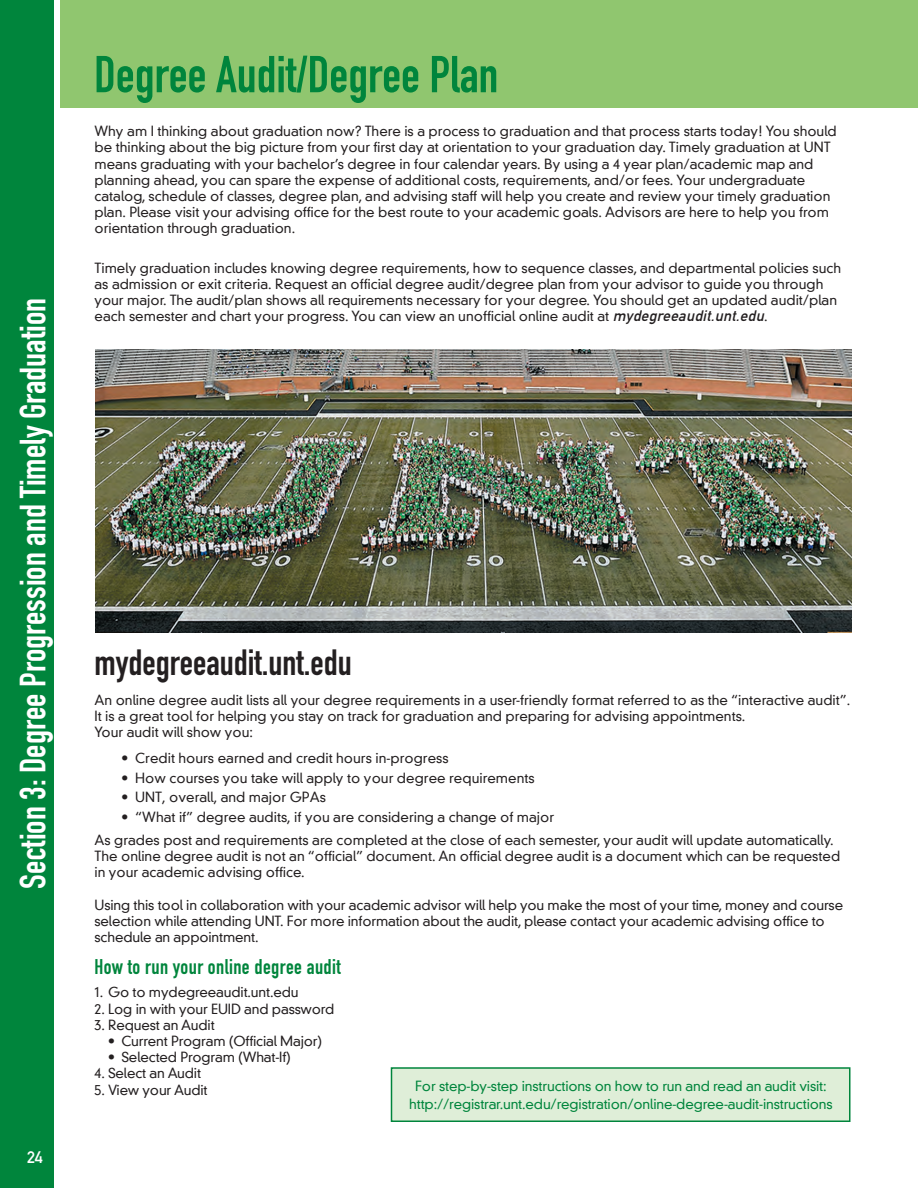
<style>
.page{position:relative;width:918px;height:1188px;background:#fff}
.page>*{position:absolute;margin:0;border:0;box-sizing:border-box;transform-origin:0 0}
.t1{font:51px "DIN Engschrift";color:#00853c}
.t2{font:36px "DIN Engschrift";color:#fff}
.t3{font:36px "DIN Engschrift";color:#231f20}
.t4{font:21px "DIN Engschrift";letter-spacing:.02em;color:#00853c}
.t5{font:16.5px "DIN Mittelschrift";color:#fff}
.t6{font:300 13.5px/16.2px "DIN Neuzeit Grotesk Std";color:#231f20}
.t7{font:300 13.5px/18px "DIN Neuzeit Grotesk Std";letter-spacing:-.01em;color:#00853c;text-align:center}
.s1{font-family:"DIN Mittelschrift Std";font-weight:400;font-style:italic;font-size:15px}
</style>
<div class="page">
<div style="left:61px;top:0;width:857px;height:108px;background:#90c66f"></div>
<div style="left:0;top:0;width:54px;height:1188px;background:#00853c"></div>
<div style="left:391px;top:1067px;width:459px;height:55px;background:#dfeed8;border:2px solid #00853c"></div>
<img style="left:95px;top:350px;width:757px;height:282px">
<h2 class="t2" style="left:12px;top:889px;width:593px;rotate:-90deg">Section 3: Degree Progression and Timely Graduation</h2>
<p class="t5" style="left:27px;top:1147px;width:17px">24</p>
<h1 class="t1" style="left:94px;top:44px;width:406px">Degree Audit/Degree Plan</h1>
<p class="t6" style="left:94px;top:123px;width:744px">Why am I thinking about graduation now? There is a process to graduation and that process starts today! You should be thinking about the big picture from your first day at orientation to your graduation day. Timely graduation at UNT means graduating with your bachelor’s degree in four calendar years. By using a 4 year plan/academic map and planning ahead, you can spare the expense of additional costs, requirements, and/or fees. Your undergraduate catalog, schedule of classes, degree plan, and advising staff will help you create and review your timely graduation plan. Please visit your advising office for the best route to your academic goals. Advisors are here to help you from orientation through graduation.</p>
<p class="t6" style="left:94px;top:260px;width:748px">Timely graduation includes knowing degree requirements, how to sequence classes, and departmental policies such as admission or exit criteria. Request an official degree audit/degree plan from your advisor to guide you through your major. The audit/plan shows all requirements necessary for your degree. You should get an updated audit/plan each semester and chart your progress. You can view an unofficial online audit at <span class="s1">mydegreeaudit.unt.edu</span>.</p>
<h2 class="t3" style="left:94px;top:641px;width:259px">mydegreeaudit.unt.edu</h2>
<p class="t6" style="left:94px;top:692px;width:757px">An online degree audit lists all your degree requirements in a user-friendly format referred to as the “interactive audit”.<br>It is a great tool for helping you stay on track for graduation and preparing for advising appointments.<br>Your audit will show you:</p>
<p class="t6" style="left:122px;top:750px;width:329px">• Credit hours earned and credit hours in-progress</p>
<p class="t6" style="left:122px;top:770px;width:415px">• How courses you take will apply to your degree requirements</p>
<p class="t6" style="left:122px;top:789px;width:206px">• UNT, overall, and major GPAs</p>
<p class="t6" style="left:94px;top:805px;width:741px;line-height:23px;text-indent:27px">• “What if” degree audits, if you are considering a change of major<br>As grades post and requirements are completed at the close of each semester, your audit will update automatically.</p>
<p class="t6" style="left:94px;top:848px;width:747px">The online degree audit is not an “official” document. An official degree audit is a document which can be requested in your academic advising office.</p>
<p class="t6" style="left:94px;top:897px;width:750px">Using this tool in collaboration with your academic advisor will help you make the most of your time, money and course selection while attending UNT. For more information about the audit, please contact your academic advising office to schedule an appointment.</p>
<h3 class="t4" style="left:94px;top:955px;width:248px">How to run your online degree audit</h3>
<p class="t6" style="left:94px;top:984px;width:206px">1. Go to mydegreeaudit.unt.edu</p>
<p class="t6" style="left:94px;top:1001px;width:241px">2. Log in with your EUID and password</p>
<p class="t6" style="left:94px;top:1017px;width:122px">3. Request an Audit</p>
<p class="t6" style="left:108px;top:1033px;width:216px">• Current Program (Official Major)</p>
<p class="t6" style="left:108px;top:1049px;width:185px">• Selected Program (What-If)</p>
<p class="t6" style="left:94px;top:1065px;width:108px">4. Select an Audit</p>
<p class="t6" style="left:94px;top:1082px;width:115px">5. View your Audit</p>
<p class="t7" style="left:409px;top:1077px;width:425px">For step-by-step instructions on how to run and read an audit visit: http://registrar.unt.edu/registration/online-degree-audit-instructions</p>
</div>
